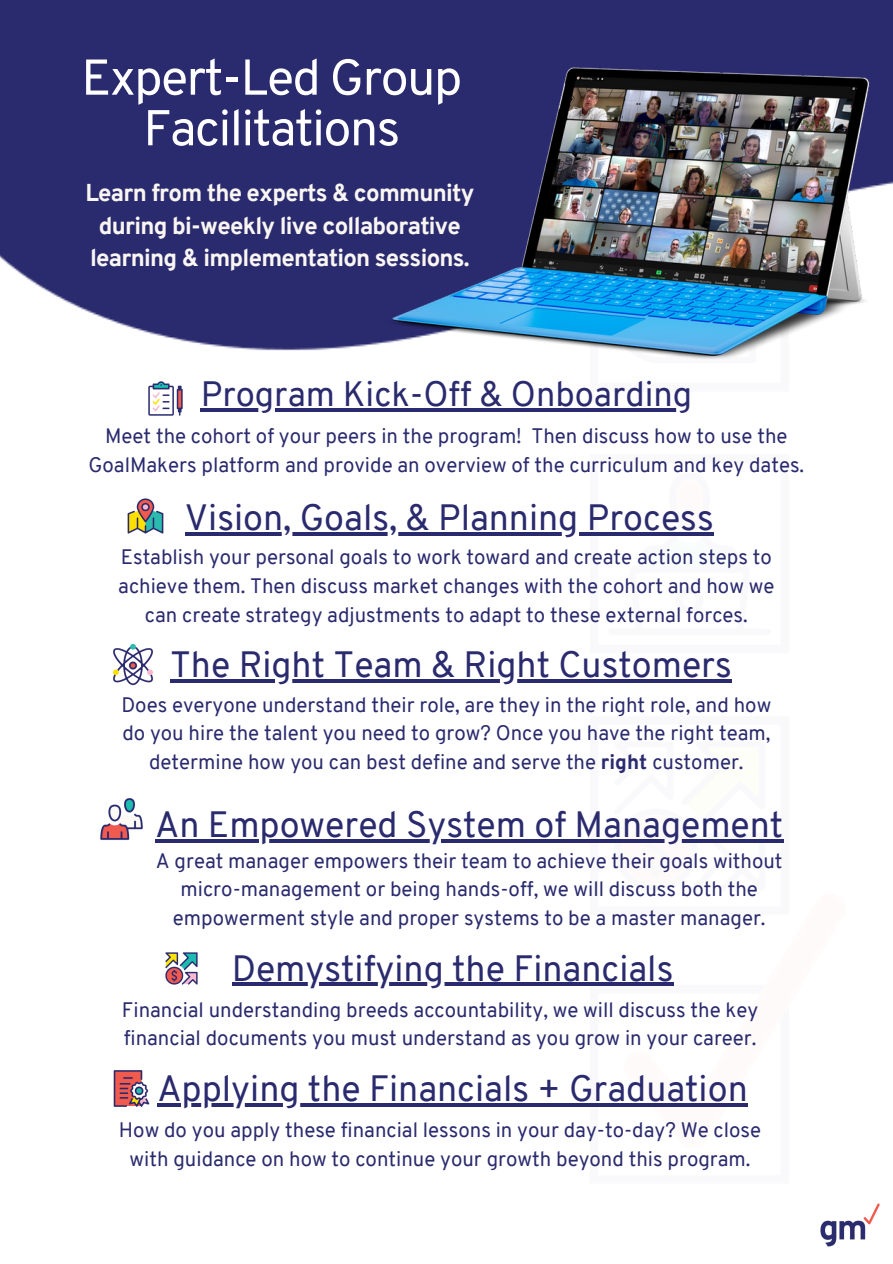
<style>
.page{position:relative;width:893px;height:1264px;background:#fff}
.page>*{position:absolute;margin:0;border:0;box-sizing:border-box;transform-origin:0 0}
.t1{font:50.25px/50.6px "Overpass";letter-spacing:-.03em;color:#fff;text-align:center}
.t2{font:35.7px "Overpass";color:#2a2a6e}
.t3{font:34.35px "Overpass";color:#2a2a6e}
.t4{font:800 23.85px/32.4px "Overpass";letter-spacing:-.03em;color:#f9f6f2;text-align:center}
.t5{font:20.4px/28.7px "Overpass";color:#2a2a6e;text-align:center}
.s1{font-weight:800}
</style>
<div class="page">
<img style="left:0;top:0;width:892px;height:351px">
<hr style="left:201px;top:408px;width:491px;height:3px;background:#2a2a6e">
<img style="left:148px;top:381px;width:35px;height:35px">
<hr style="left:155px;top:839px;width:628px;height:3px;background:#2a2a6e">
<img style="left:100px;top:798px;width:43px;height:42px">
<hr style="left:157px;top:1103px;width:590px;height:3px;background:#2a2a6e">
<img style="left:113px;top:1070px;width:37px;height:37px">
<hr style="left:170px;top:679px;width:561px;height:3px;background:#2a2a6e">
<img style="left:113px;top:643px;width:40px;height:43px">
<hr style="left:185px;top:532px;width:528px;height:3px;background:#2a2a6e">
<img style="left:127px;top:498px;width:37px;height:36px">
<hr style="left:232px;top:982px;width:441px;height:3px;background:#2a2a6e">
<img style="left:165px;top:952px;width:33px;height:33px">
<img style="left:383px;top:68px;width:488px;height:291px">
<img style="left:820px;top:1203px;width:60px;height:44px">
<p class="t1" style="left:81px;top:57px;width:382px">Expert-Led Group<br>Facilitations</p>
<p class="t4" style="left:85px;top:179px;width:390px">Learn from the experts &amp; community during bi-weekly live collaborative learning &amp; implementation sessions.</p>
<p class="t3" style="left:201px;top:380px;width:493px">Program Kick-Off &amp; Onboarding</p>
<p class="t5" style="left:88px;top:423px;width:717px">Meet the cohort of your peers in the program! Then discuss how to use the<br>GoalMakers platform and provide an overview of the curriculum and key dates.</p>
<p class="t2" style="left:185px;top:503px;width:530px">Vision, Goals, &amp; Planning Process</p>
<p class="t5" style="left:118px;top:545px;width:657px">Establish your personal goals to work toward and create action steps to achieve them. Then discuss market changes with the cohort and how we can create strategy adjustments to adapt to these external forces.</p>
<p class="t2" style="left:170px;top:650px;width:563px">The Right Team &amp; Right Customers</p>
<p class="t5" style="left:121px;top:692px;width:651px">Does everyone understand their role, are they in the right role, and how do you hire the talent you need to grow? Once you have the right team, determine how you can best define and serve the <span class="s1">right</span> customer.</p>
<p class="t2" style="left:155px;top:810px;width:629px">An Empowered System of Management</p>
<p class="t5" style="left:156px;top:848px;width:628px">A great manager empowers their team to achieve their goals without micro-management or being hands-off, we will discuss both the empowerment style and proper systems to be a master manager.</p>
<p class="t2" style="left:232px;top:953px;width:443px">Demystifying the Financials</p>
<p class="t5" style="left:122px;top:997px;width:637px;text-align:left">Financial understanding breeds accountability, we will discuss the key financial documents you must understand as you grow in your career.</p>
<p class="t2" style="left:157px;top:1074px;width:592px">Applying the Financials + Graduation</p>
<p class="t5" style="left:119px;top:1117px;width:643px">How do you apply these financial lessons in your day-to-day? We close with guidance on how to continue your growth beyond this program.</p>
</div>
